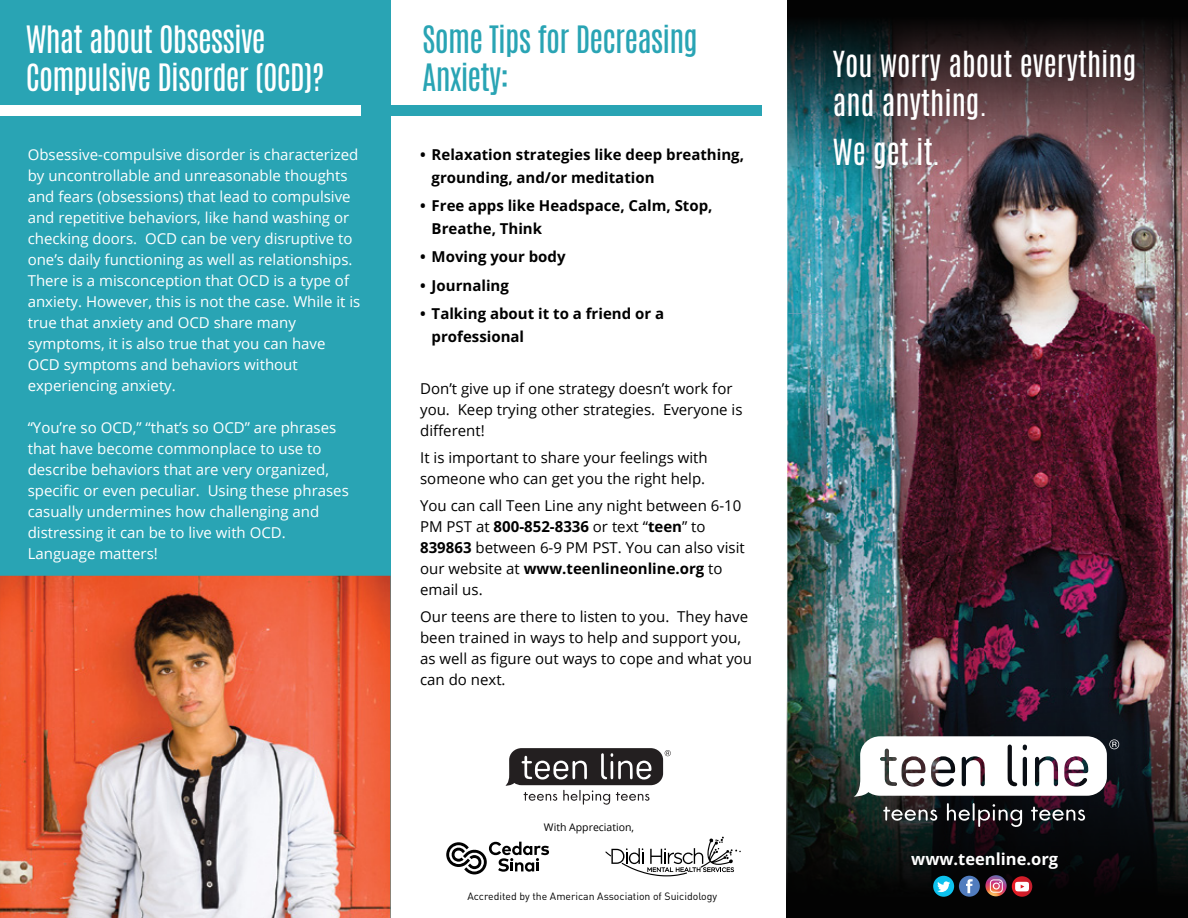
<style>
.page{position:relative;width:1188px;height:918px;background:#fff}
.page>*{position:absolute;margin:0;border:0;box-sizing:border-box;transform-origin:0 0}
.t1{font:31.5px/37.8px "Antonio";letter-spacing:-.025em;color:#fff}
.t2{font:31.5px/37.8px "Antonio";letter-spacing:-.025em;color:#29a4b4}
.t3{font:30px/39px "Antonio";color:#fff}
.t4{font:700 16.5px "Open Sans";color:#fff}
.t5{font:15px/21px "Open Sans";color:#fff}
.t6{font:15px/21px "Open Sans";color:#000}
.t7{font:700 15px/22.5px "Open Sans";color:#000}
.t8{font:10.5px "DIN";color:#000}
.t9{font:10.5px "Open Sans";color:#000}
.s1{font-weight:700}
</style>
<div class="page">
<img style="left:787px;top:191px;width:401px;height:478px">
<img style="left:787px;top:0;width:401px;height:191px">
<div style="left:0;top:0;width:390px;height:918px;background:#29a4b4"></div>
<div style="left:0;top:106px;width:361px;height:10px;background:#fff"></div>
<div style="left:391px;top:106px;width:370px;height:10px;background:#29a4b4"></div>
<svg style="left:605px;top:837px;width:136px;height:39px"></svg>
<svg style="left:505px;top:748px;width:166px;height:57px"></svg>
<img style="left:787px;top:669px;width:401px;height:249px">
<div style="left:933px;top:876px;width:21px;height:21px;background:#0dc2ee;border-radius:50%"></div>
<svg style="left:937px;top:881px;width:13px;height:11px"></svg>
<div style="left:959px;top:876px;width:21px;height:21px;background:#517cbe;border-radius:50%"></div>
<svg style="left:966px;top:879px;width:7px;height:14px"></svg>
<svg style="left:883px;top:807px;width:54px;height:14px"></svg>
<svg style="left:1031px;top:807px;width:54px;height:14px"></svg>
<svg style="left:947px;top:803px;width:75px;height:24px;background:#403e41"></svg>
<svg style="left:854px;top:736px;width:265px;height:61px"></svg>
<svg style="left:985px;top:875px;width:22px;height:21px"></svg>
<svg style="left:990px;top:879px;width:13px;height:14px"></svg>
<svg style="left:446px;top:842px;width:103px;height:32px"></svg>
<svg style="left:1012px;top:876px;width:20px;height:21px"></svg>
<svg style="left:1015px;top:882px;width:14px;height:9px"></svg>
<img style="left:0;top:576px;width:390px;height:342px">
<h1 class="t1" style="left:26px;top:21px;width:300px">What about Obsessive<br>Compulsive Disorder (OCD)?</h1>
<p class="t5" style="left:28px;top:144px;width:334px">Obsessive-compulsive disorder is characterized by uncontrollable and unreasonable thoughts and fears (obsessions) that lead to compulsive and repetitive behaviors, like hand washing or checking doors. OCD can be very disruptive to one’s daily functioning as well as relationships.<br>There is a misconception that OCD is a type of anxiety. However, this is not the case. While it is true that anxiety and OCD share many symptoms, it is also true that you can have OCD symptoms and behaviors without experiencing anxiety.</p>
<p class="t5" style="left:28px;top:417px;width:323px">“You’re so OCD,” “that’s so OCD” are phrases that have become commonplace to use to describe behaviors that are very organized, specific or even peculiar. Using these phrases casually undermines how challenging and distressing it can be to live with OCD.<br>Language matters!</p>
<h1 class="t2" style="left:422px;top:21px;width:277px">Some Tips for Decreasing<br>Anxiety:</h1>
<p class="t7" style="left:432px;top:143px;width:314px;text-indent:-11px">• Relaxation strategies like deep breathing, grounding, and/or meditation</p>
<p class="t7" style="left:432px;top:194px;width:282px;text-indent:-11px">• Free apps like Headspace, Calm, Stop,<br>Breathe, Think</p>
<p class="t7" style="left:420px;top:245px;width:147px">• Moving your body</p>
<p class="t7" style="left:420px;top:274px;width:90px">• Journaling</p>
<p class="t7" style="left:432px;top:302px;width:234px;text-indent:-11px">• Talking about it to a friend or a professional</p>
<p class="t6" style="left:420px;top:378px;width:324px">Don’t give up if one strategy doesn’t work for you. Keep trying other strategies. Everyone is different!</p>
<p class="t6" style="left:420px;top:447px;width:289px">It is important to share your feelings with someone who can get you the right help.</p>
<p class="t6" style="left:420px;top:495px;width:326px">You can call Teen Line any night between 6-10<br>PM PST at <span class="s1">800-852-8336</span> or text “<span class="s1">teen</span>” to <span class="s1">839863</span> between 6-9 PM PST. You can also visit our website at <span class="s1">www.teenlineonline.org</span> to email us.</p>
<p class="t6" style="left:420px;top:606px;width:334px">Our teens are there to listen to you. They have been trained in ways to help and support you, as well as figure out ways to cope and what you can do next.</p>
<p class="t9" style="left:544px;top:820px;width:92px">With Appreciation,</p>
<p class="t8" style="left:468px;top:889px;width:251px">Accredited by the American Association of Suicidology</p>
<h2 class="t3" style="left:833px;top:45px;width:305px">You worry about everything and anything.</h2>
<h2 class="t3" style="left:833px;top:133px;width:109px">We get it.</h2>
<p class="t4" style="left:911px;top:847px;width:148px">www.teenline.org</p>
</div>
